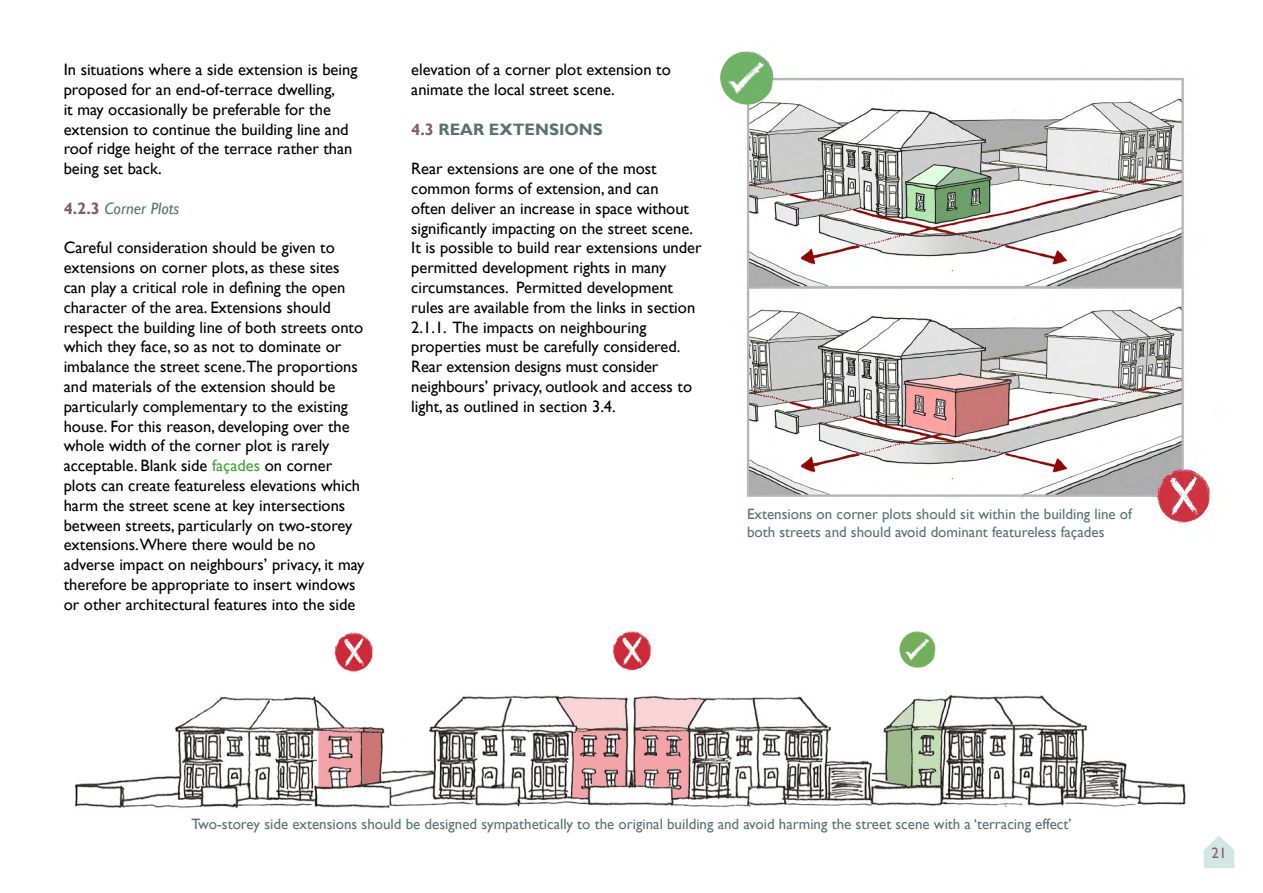
<style>
.page{position:relative;width:1263px;height:893px;background:#fff}
.page>*{position:absolute;margin:0;border:0;box-sizing:border-box;transform-origin:0 0}
.t1{font:16.5px/19.8px "Gill Sans";color:#000}
.t2{font:700 16.5px "Gill Sans";color:#577371}
.t3{font:italic 16.5px "Gill Sans";color:#577371}
.t4{font:15px/18px "Gill Sans";color:#577371}
.t5{font:15px "Gill Sans";color:#845d66}
.s1{font-weight:700;font-style:normal;color:#845d66}
.s2{color:#3fa535}
.s3{color:#845d66}
</style>
<div class="page">
<svg style="left:1204px;top:836px;width:30px;height:32px"></svg>
<img style="left:75px;top:631px;width:1111px;height:178px">
<img style="left:720px;top:51px;width:490px;height:472px">
<p class="t1" style="left:64px;top:60px;width:295px">In situations where a side extension is being proposed for an end-of-terrace dwelling,<br>it may occasionally be preferable for the extension to continue the building line and roof ridge height of the terrace rather than being set back.</p>
<p class="t3" style="left:64px;top:199px;width:117px"><span class="s1">4.2.3</span> Corner Plots</p>
<p class="t1" style="left:64px;top:238px;width:302px">Careful consideration should be given to extensions on corner plots, as these sites can play a critical role in defining the open character of the area. Extensions should respect the building line of both streets onto which they face, so as not to dominate or imbalance the street scene.The proportions and materials of the extension should be particularly complementary to the existing house. For this reason, developing over the whole width of the corner plot is rarely acceptable. Blank side <span class="s2">façades</span> on corner plots can create featureless elevations which harm the street scene at key intersections between streets, particularly on two-storey extensions.Where there would be no adverse impact on neighbours’ privacy, it may therefore be appropriate to insert windows or other architectural features into the side</p>
<p class="t1" style="left:411px;top:60px;width:261px">elevation of a corner plot extension to animate the local street scene.</p>
<p class="t2" style="left:411px;top:119px;width:193px"><span class="s3">4.3</span> REAR EXTENSIONS</p>
<p class="t1" style="left:411px;top:159px;width:292px">Rear extensions are one of the most common forms of extension, and can<br>often deliver an increase in space without significantly impacting on the street scene.<br>It is possible to build rear extensions under permitted development rights in many circumstances. Permitted development rules are available from the links in section 2.1.1. The impacts on neighbouring properties must be carefully considered.<br>Rear extension designs must consider neighbours’ privacy, outlook and access to light, as outlined in section 3.4.</p>
<p class="t4" style="left:747px;top:505px;width:386px">Extensions on corner plots should sit within the building line of both streets and should avoid dominant featureless façades</p>
<p class="t4" style="left:191px;top:815px;width:882px">Two-storey side extensions should be designed sympathetically to the original building and avoid harming the street scene with a ‘terracing effect’</p>
<p class="t5" style="left:1211px;top:844px;width:16px">21</p>
</div>
